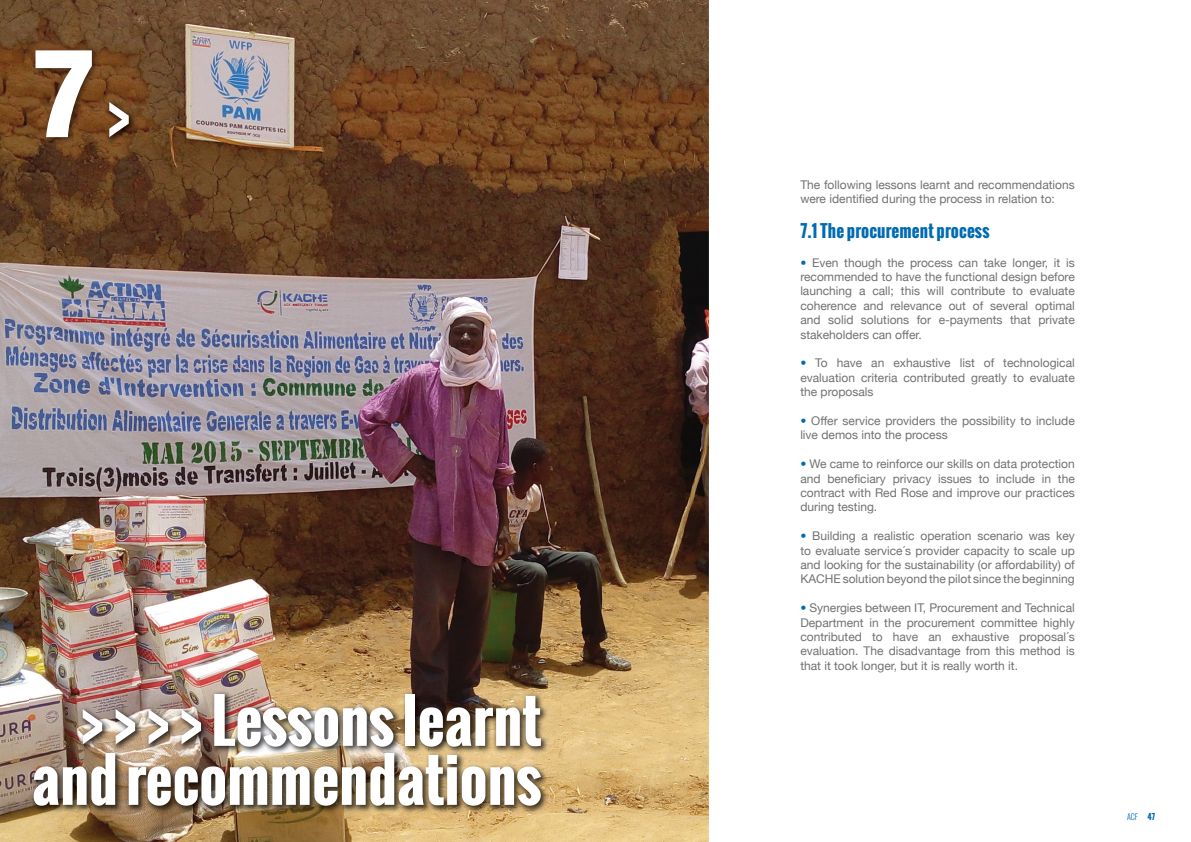
<style>
.page{position:relative;width:1191px;height:842px;background:#fff}
.page>*{position:absolute;margin:0;border:0;box-sizing:border-box;transform-origin:0 0}
.t1{font:800 condensed 125px "Helvetica Neue";color:#fff}
.t2{font:700 59px/59px "Oswald";color:#fff;text-align:right}
.t3{font:700 17px "Oswald";letter-spacing:.01em;color:#006bb2}
.t4{font:12px/14.4px "Helvetica Neue";color:#707172;text-align:justify}
.t5{font:300 8px "Oswald";color:#006bb2}
.s1{font-weight:700;color:#006bb2}
.s2{font-weight:700}
</style>
<div class="page">
<img style="left:0;top:0;width:709px;height:842px">
<img style="left:30px;top:690px;width:519px;height:124px">
<img style="left:105px;top:98px;width:32px;height:47px">
<svg style="left:109px;top:102px;width:20px;height:35px"></svg>
<img style="left:32px;top:47px;width:68px;height:98px">
<h1 class="t1" style="left:31px;top:15px;width:67px">7</h1>
<h2 class="t2" style="left:32px;top:692px;width:511px">&gt; &gt; &gt; &gt; Lessons learnt and recommendations</h2>
<p class="t4" style="left:800px;top:178px;width:276px">The following lessons learnt and recommendations were identified during the process in relation to:</p>
<h3 class="t3" style="left:800px;top:218px;width:191px">7.1 The procurement process</h3>
<p class="t4" style="left:800px;top:256px;width:276px"><span class="s1">•</span> Even though the process can take longer, it is recommended to have the functional design before launching a call; this will contribute to evaluate coherence and relevance out of several optimal and solid solutions for e-payments that private stakeholders can offer.</p>
<p class="t4" style="left:800px;top:357px;width:276px"><span class="s1">•</span> To have an exhaustive list of technological evaluation criteria contributed greatly to evaluate the proposals</p>
<p class="t4" style="left:800px;top:414px;width:276px"><span class="s1">•</span> Offer service providers the possibility to include live demos into the process</p>
<p class="t4" style="left:800px;top:457px;width:276px"><span class="s1">•</span> We came to reinforce our skills on data protection and beneficiary privacy issues to include in the contract with Red Rose and improve our practices during testing.</p>
<p class="t4" style="left:800px;top:529px;width:276px"><span class="s1">•</span> Building a realistic operation scenario was key to evaluate service´s provider capacity to scale up and looking for the sustainability (or affordability) of KACHE solution beyond the pilot since the beginning</p>
<p class="t4" style="left:800px;top:601px;width:276px"><span class="s1">•</span> Synergies between IT, Procurement and Technical Department in the procurement committee highly contributed to have an exhaustive proposal´s evaluation. The disadvantage from this method is that it took longer, but it is really worth it.</p>
<p class="t5" style="left:1127px;top:811px;width:30px">ACF <span class="s2">47</span></p>
</div>
